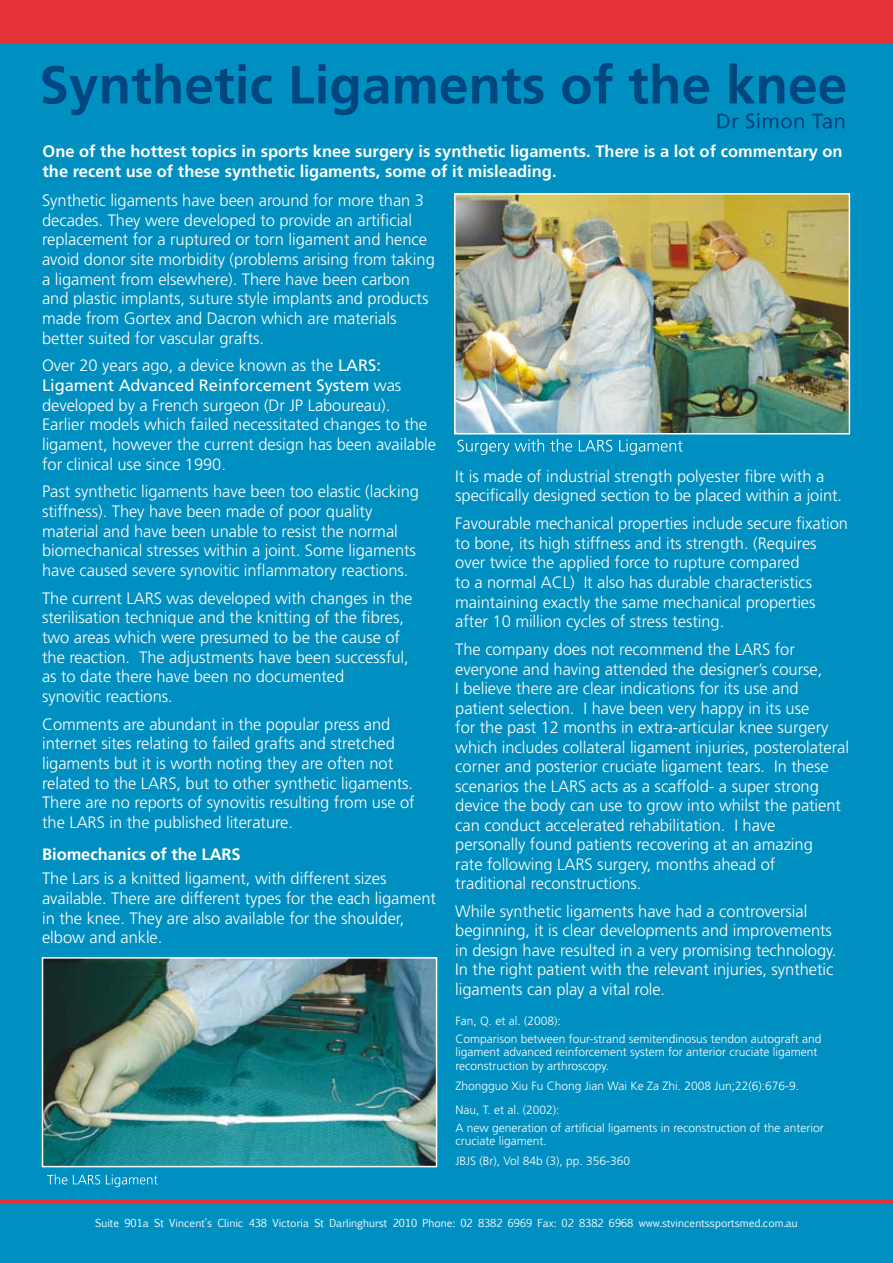
<style>
.page{position:relative;width:893px;height:1263px;background:#008fc1}
.page>*{position:absolute;margin:0;border:0;box-sizing:border-box;transform-origin:0 0}
.t1{font:700 53.25px "Frutiger";color:#00467f}
.t2{font:300 16.5px/19.6px "Frutiger";letter-spacing:-.005em;color:#fff}
.t3{font:700 16.5px/20px "Frutiger";color:#fff}
.t4{font:300 12px/13.5px "Frutiger";color:#fff}
.t5{font:10.5px "Euphemia UCAS";color:#fff}
.s1{font-weight:400}
</style>
<div class="page">
<hr style="left:0;top:1199px;width:893px;height:4px;background:#e53138">
<div style="left:0;top:0;width:893px;height:43px;background:#e53138"></div>
<svg style="left:718px;top:113px;width:126px;height:16px"></svg>
<img style="left:457px;top:196px;width:390px;height:235px">
<div style="left:454px;top:193px;width:396px;height:241px;border:2px solid #fff"></div>
<img style="left:45px;top:960px;width:389px;height:204px">
<div style="left:42px;top:957px;width:395px;height:210px;border:2px solid #fff"></div>
<svg style="left:47px;top:1174px;width:111px;height:13px"></svg>
<svg style="left:457px;top:439px;width:226px;height:16px"></svg>
<h1 class="t1" style="left:39px;top:54px;width:809px">Synthetic Ligaments of the knee</h1>
<p class="t3" style="left:43px;top:141px;width:802px">One of the hottest topics in sports knee surgery is synthetic ligaments. There is a lot of commentary on the recent use of these synthetic ligaments, some of it misleading.</p>
<p class="t2" style="left:42px;top:190px;width:394px">Synthetic ligaments have been around for more than 3 decades. They were developed to provide an artificial replacement for a ruptured or torn ligament and hence avoid donor site morbidity (problems arising from taking a ligament from elsewhere). There have been carbon and plastic implants, suture style implants and products made from Gortex and Dacron which are materials better suited for vascular grafts.</p>
<p class="t2" style="left:42px;top:356px;width:396px">Over 20 years ago, a device known as the <span class="s1">LARS:<br>Ligament Advanced Reinforcement System</span> was developed by a French surgeon (Dr JP Laboureau).<br>Earlier models which failed necessitated changes to the ligament, however the current design has been available for clinical use since 1990.</p>
<p class="t2" style="left:42px;top:482px;width:378px">Past synthetic ligaments have been too elastic (lacking stiffness). They have been made of poor quality material and have been unable to resist the normal biomechanical stresses within a joint. Some ligaments have caused severe synovitic inflammatory reactions.</p>
<p class="t2" style="left:42px;top:588px;width:372px">The current LARS was developed with changes in the sterilisation technique and the knitting of the fibres, two areas which were presumed to be the cause of the reaction. The adjustments have been successful, as to date there have been no documented<br>synovitic reactions.</p>
<p class="t2" style="left:42px;top:714px;width:374px">Comments are abundant in the popular press and internet sites relating to failed grafts and stretched ligaments but it is worth noting they are often not related to the LARS, but to other synthetic ligaments.<br>There are no reports of synovitis resulting from use of the LARS in the published literature.</p>
<p class="t3" style="left:42px;top:844px;width:200px">Biomechanics of the LARS</p>
<p class="t2" style="left:42px;top:869px;width:395px">The Lars is a knitted ligament, with different sizes available. There are different types for the each ligament in the knee. They are also available for the shoulder, elbow and ankle.</p>
<p class="t2" style="left:455px;top:466px;width:388px">It is made of industrial strength polyester fibre with a specifically designed section to be placed within a joint.</p>
<p class="t2" style="left:455px;top:513px;width:394px">Favourable mechanical properties include secure fixation to bone, its high stiffness and its strength. (Requires over twice the applied force to rupture compared<br>to a normal ACL) It also has durable characteristics maintaining exactly the same mechanical properties after 10 million cycles of stress testing.</p>
<p class="t2" style="left:455px;top:639px;width:395px">The company does not recommend the LARS for everyone and having attended the designer’s course,<br>I believe there are clear indications for its use and patient selection. I have been very happy in its use<br>for the past 12 months in extra-articular knee surgery which includes collateral ligament injuries, posterolateral corner and posterior cruciate ligament tears. In these scenarios the LARS acts as a scaffold- a super strong device the body can use to grow into whilst the patient can conduct accelerated rehabilitation. I have personally found patients recovering at an amazing<br>rate following LARS surgery, months ahead of traditional reconstructions.</p>
<p class="t2" style="left:455px;top:901px;width:383px">While synthetic ligaments have had a controversial beginning, it is clear developments and improvements in design have resulted in a very promising technology.<br>In the right patient with the relevant injuries, synthetic ligaments can play a vital role.</p>
<p class="t4" style="left:455px;top:1012px;width:368px;line-height:17.7px">Fan, Q. et al. (2008):<br>Comparison between four-strand semitendinosus tendon autograft and</p>
<p class="t4" style="left:455px;top:1045px;width:364px">ligament advanced reinforcement system for anterior cruciate ligament reconstruction by arthroscopy.</p>
<p class="t4" style="left:455px;top:1073px;width:345px;line-height:24.2px">Zhongguo Xiu Fu Chong Jian Wai Ke Za Zhi. 2008 Jun;22(6):676-9.<br>Nau, T. et al. (2002):</p>
<p class="t4" style="left:455px;top:1121px;width:370px">A new generation of artificial ligaments in reconstruction of the anterior cruciate ligament.</p>
<p class="t4" style="left:455px;top:1154px;width:176px">JBJS (Br), Vol 84b (3), pp. 356-360</p>
<p class="t5" style="left:95px;top:1216px;width:704px">Suite 901a St Vincent’s Clinic 438 Victoria St Darlinghurst 2010 Phone: 02 8382 6969 Fax: 02 8382 6968 www.stvincentssportsmed.com.au</p>
</div>
